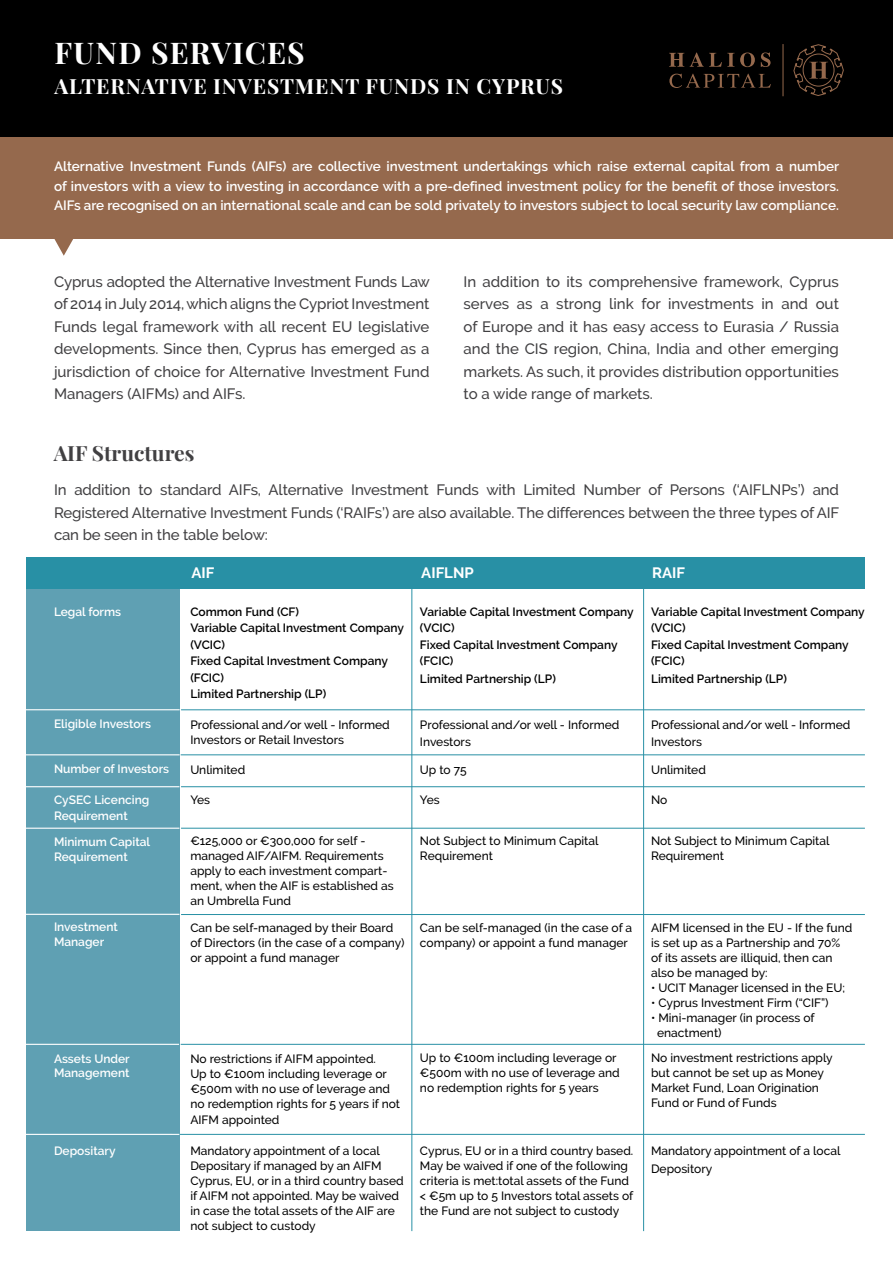
<style>
.page{position:relative;width:893px;height:1263px;background:#fff}
.page>*{position:absolute;margin:0;border:0;box-sizing:border-box;transform-origin:0 0}
.t1{font:700 30px "Playfair Display";letter-spacing:.04em;color:#fff}
.t2{font:700 21px "Playfair Display";letter-spacing:.04em;color:#fff}
.t3{font:700 21px "Playfair Display";color:#414042}
.t4{font:500 15px/22.5px "Raleway";color:#414042;text-align:justify}
.t5{font:700 15px "Raleway";color:#fff}
.t6{font:600 13.5px/19.5px "Raleway";color:#fff;text-align:justify}
.t7{font:500 12px/15px "Raleway";color:#000}
.t8{font:600 12px/16.5px "Raleway";color:#000}
.t9{font:600 12px/15px "Raleway";color:#fff}
</style>
<div class="page">
<div style="left:0;top:132px;width:893px;height:107px;background:#95694d"></div>
<svg style="left:54px;top:239px;width:19px;height:17px"></svg>
<div style="left:0;top:0;width:893px;height:136px;background:#000"></div>
<div style="left:26px;top:582px;width:154px;height:649px;background:#5fa0b3"></div>
<div style="left:26px;top:557px;width:839px;height:32px;background:#2890a5"></div>
<hr style="left:181px;top:709px;width:684px;height:1px;background:#2890a5">
<hr style="left:411px;top:587px;width:1px;height:644px;background:#2890a5">
<hr style="left:643px;top:586px;width:1px;height:645px;background:#2890a5">
<hr style="left:181px;top:754px;width:684px;height:1px;background:#2890a5">
<hr style="left:181px;top:786px;width:684px;height:1px;background:#2890a5">
<hr style="left:181px;top:828px;width:684px;height:1px;background:#2890a5">
<hr style="left:181px;top:914px;width:684px;height:1px;background:#2890a5">
<hr style="left:181px;top:1044px;width:684px;height:1px;background:#2890a5">
<hr style="left:0;top:709px;width:180px;height:1px;background:#fff">
<hr style="left:0;top:754px;width:180px;height:1px;background:#fff">
<hr style="left:0;top:786px;width:179px;height:1px;background:#fff">
<hr style="left:0;top:828px;width:179px;height:1px;background:#fff">
<hr style="left:0;top:914px;width:179px;height:1px;background:#fff">
<hr style="left:0;top:1044px;width:179px;height:1px;background:#fff">
<hr style="left:172px;top:1134px;width:693px;height:1px;background:#2890a5">
<hr style="left:0;top:1134px;width:179px;height:1px;background:#fff">
<svg style="left:793px;top:44px;width:51px;height:52px"></svg>
<hr style="left:782px;top:44px;width:1px;height:52px;background:#95694d">
<svg style="left:669px;top:53px;width:15px;height:14px"></svg>
<svg style="left:690px;top:53px;width:44px;height:14px"></svg>
<svg style="left:740px;top:53px;width:15px;height:14px"></svg>
<svg style="left:761px;top:52px;width:10px;height:15px"></svg>
<svg style="left:669px;top:74px;width:102px;height:14px"></svg>
<h1 class="t1" style="left:55px;top:29px;width:252px">FUND SERVICES</h1>
<h2 class="t2" style="left:55px;top:70px;width:510px">ALTERNATIVE INVESTMENT FUNDS IN CYPRUS</h2>
<p class="t6" style="left:54px;top:157px;width:787px">Alternative Investment Funds (AIFs) are collective investment undertakings which raise external capital from a number of investors with a view to investing in accordance with a pre-defined investment policy for the benefit of those investors.<br>AIFs are recognised on an international scale and can be sold privately to investors subject to local security law compliance.</p>
<p class="t4" style="left:54px;top:270px;width:377px">Cyprus adopted the Alternative Investment Funds Law of 2014 in July 2014, which aligns the Cypriot Investment Funds legal framework with all recent EU legislative developments. Since then, Cyprus has emerged as a jurisdiction of choice for Alternative Investment Fund Managers (AIFMs) and AIFs.</p>
<p class="t4" style="left:463px;top:270px;width:377px">In addition to its comprehensive framework, Cyprus serves as a strong link for investments in and out of Europe and it has easy access to Eurasia / Russia and the CIS region, China, India and other emerging markets. As such, it provides distribution opportunities to a wide range of markets.</p>
<h2 class="t3" style="left:54px;top:437px;width:142px">AIF Structures</h2>
<p class="t4" style="left:54px;top:479px;width:787px">In addition to standard AIFs, Alternative Investment Funds with Limited Number of Persons (‘AIFLNPs’) and Registered Alternative Investment Funds (‘RAIFs’) are also available. The differences between the three types of AIF can be seen in the table below:</p>
<p class="t5" style="left:191px;top:564px;width:24px">AIF</p>
<p class="t5" style="left:421px;top:564px;width:54px">AIFLNP</p>
<p class="t5" style="left:652px;top:564px;width:34px">RAIF</p>
<p class="t9" style="left:54px;top:604px;width:69px">Legal forms</p>
<p class="t9" style="left:54px;top:717px;width:99px">Eligible Investors</p>
<p class="t9" style="left:54px;top:762px;width:117px">Number of Investors</p>
<p class="t9" style="left:54px;top:791px;width:97px;line-height:16.5px">CySEC Licencing<br>Requirement</p>
<p class="t9" style="left:54px;top:834px;width:98px">Minimum Capital<br>Requirement</p>
<p class="t9" style="left:54px;top:919px;width:65px">Investment<br>Manager</p>
<p class="t9" style="left:54px;top:1052px;width:77px;line-height:13.5px">Assets Under<br>Management</p>
<p class="t9" style="left:54px;top:1143px;width:63px">Depositary</p>
<p class="t8" style="left:190px;top:603px;width:215px">Common Fund (CF)<br>Variable Capital Investment Company (VCIC)<br>Fixed Capital Investment Company (FCIC)<br>Limited Partnership (LP)</p>
<p class="t7" style="left:190px;top:717px;width:201px">Professional and/or well - Informed<br>Investors or Retail Investors</p>
<p class="t7" style="left:190px;top:762px;width:56px">Unlimited</p>
<p class="t7" style="left:190px;top:792px;width:21px">Yes</p>
<p class="t7" style="left:190px;top:833px;width:205px">€125,000 or €300,000 for self - managed AIF/AIFM. Requirements apply to each investment compart&shy;ment, when the AIF is established as an Umbrella Fund</p>
<p class="t7" style="left:190px;top:920px;width:216px">Can be self-managed by their Board of Directors (in the case of a company) or appoint a fund manager</p>
<p class="t8" style="left:420px;top:603px;width:215px">Variable Capital Investment Company (VCIC)<br>Fixed Capital Investment Company (FCIC)</p>
<p class="t8" style="left:420px;top:671px;width:137px">Limited Partnership (LP)</p>
<p class="t7" style="left:420px;top:717px;width:201px;line-height:16.5px">Professional and/or well - Informed<br>Investors</p>
<p class="t7" style="left:420px;top:762px;width:48px">Up to 75</p>
<p class="t7" style="left:420px;top:792px;width:21px">Yes</p>
<p class="t7" style="left:420px;top:833px;width:180px">Not Subject to Minimum Capital<br>Requirement</p>
<p class="t7" style="left:420px;top:920px;width:214px">Can be self-managed (in the case of a company) or appoint a fund manager</p>
<p class="t7" style="left:190px;top:1051px;width:211px">No restrictions if AIFM appointed.<br>Up to €100m including leverage or €500m with no use of leverage and no redemption rights for 5 years if not</p>
<p class="t7" style="left:190px;top:1112px;width:91px">AIFM appointed</p>
<p class="t7" style="left:190px;top:1143px;width:215px">Mandatory appointment of a local<br>Depositary if managed by an AIFM<br>Cyprus, EU, or in a third country based if AIFM not appointed. May be waived in case the total assets of the AIF are not subject to custody</p>
<p class="t7" style="left:420px;top:1050px;width:201px">Up to €100m including leverage or €500m with no use of leverage and no redemption rights for 5 years</p>
<p class="t7" style="left:420px;top:1143px;width:215px">Cyprus, EU or in a third country based.<br>May be waived if one of the following criteria is met:total assets of the Fund &lt; €5m up to 5 Investors total assets of the Fund are not subject to custody</p>
<p class="t8" style="left:651px;top:603px;width:215px">Variable Capital Investment Company (VCIC)<br>Fixed Capital Investment Company (FCIC)</p>
<p class="t8" style="left:651px;top:671px;width:137px">Limited Partnership (LP)</p>
<p class="t7" style="left:651px;top:717px;width:201px;line-height:16.5px">Professional and/or well - Informed<br>Investors</p>
<p class="t7" style="left:651px;top:762px;width:56px">Unlimited</p>
<p class="t7" style="left:651px;top:792px;width:18px">No</p>
<p class="t7" style="left:651px;top:833px;width:180px">Not Subject to Minimum Capital<br>Requirement</p>
<p class="t7" style="left:651px;top:920px;width:203px">AIFM licensed in the EU - If the fund is set up as a Partnership and 70% of its assets are illiquid, then can also be managed by:</p>
<p class="t7" style="left:651px;top:980px;width:196px">• UCIT Manager licensed in the EU;</p>
<p class="t7" style="left:651px;top:995px;width:179px">• Cyprus Investment Firm (“CIF”)</p>
<p class="t7" style="left:657px;top:1010px;width:159px;text-indent:-6px">• Mini-manager (in process of enactment)</p>
<p class="t7" style="left:651px;top:1050px;width:183px">No investment restrictions apply but cannot be set up as Money<br>Market Fund, Loan Origination<br>Fund or Fund of Funds</p>
<p class="t7" style="left:651px;top:1142px;width:191px;line-height:18px">Mandatory appointment of a local<br>Depository</p>
</div>
